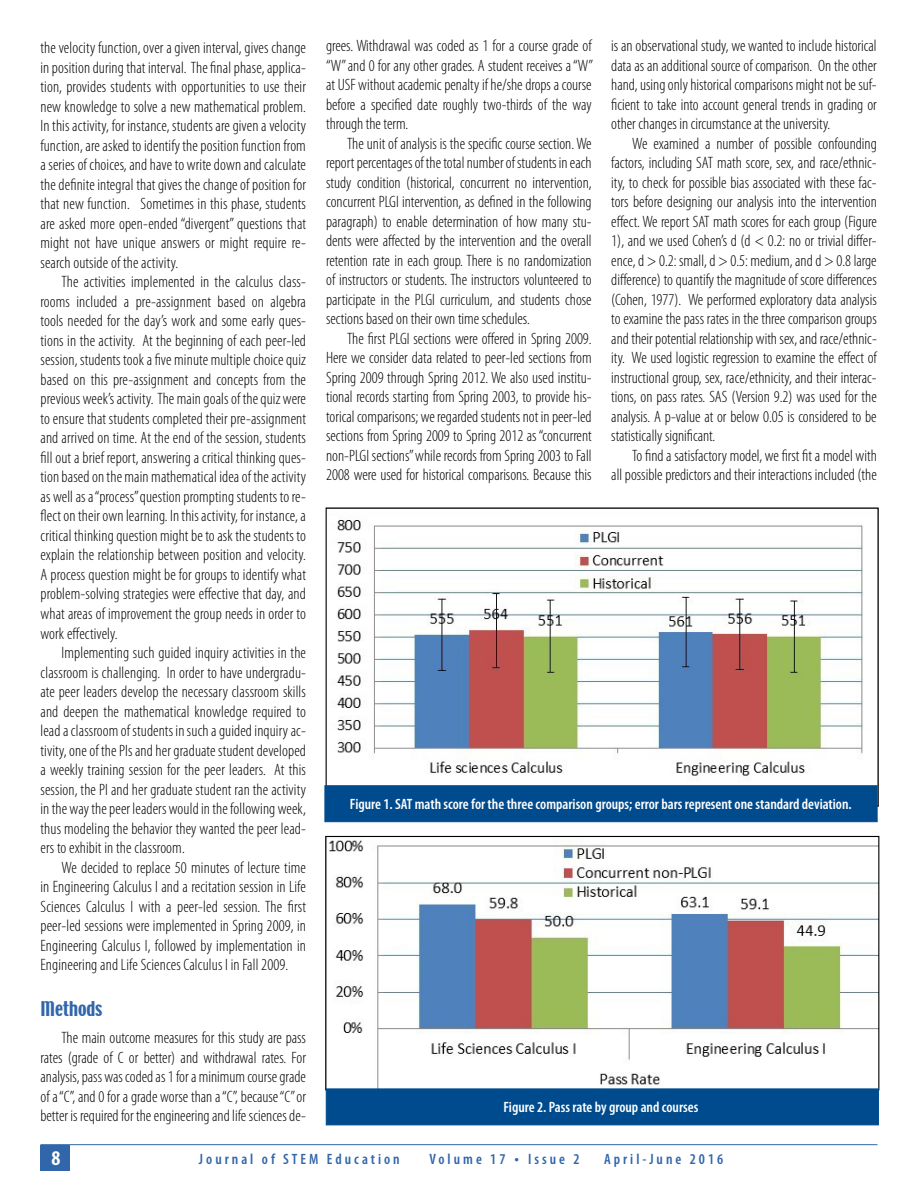
<style>
.page{position:relative;width:918px;height:1188px;background:#fff}
.page>*{position:absolute;margin:0;border:0;box-sizing:border-box;transform-origin:0 0}
.t1{font:700 condensed 21px "Myriad Pro";color:#fff}
.t2{font:18px "Techno";color:#3166aa}
.t3{font:300 condensed 16.5px/19.5px "Myriad Pro";color:#000;text-align:justify}
.t4{font:600 condensed 15px "Myriad Pro";color:#fff}
.t5{font:600 condensed 15px "Myriad Pro";letter-spacing:.2em;color:#3166aa}
.s1{font-size:16.5px}
</style>
<div class="page">
<hr style="left:40px;top:1144px;width:838px;height:1px;background:#3166aa">
<div style="left:40px;top:1145px;width:30px;height:26px;background:#3166aa"></div>
<img style="left:336px;top:520px;width:527px;height:256px">
<div style="left:325px;top:785px;width:553px;height:37px;background:#004b8d;border:1px solid #004b8d"></div>
<img style="left:327px;top:838px;width:550px;height:251px">
<div style="left:326px;top:1089px;width:553px;height:36px;background:#004b8d"></div>
<p class="t3" style="left:40px;top:38px;width:267px">the velocity function, over a given interval, gives change in position during that interval. The final phase, applica&shy;tion, provides students with opportunities to use their new knowledge to solve a new mathematical problem.<br>In this activity, for instance, students are given a velocity function, are asked to identify the position function from a series of choices, and have to write down and calculate the definite integral that gives the change of position for that new function. Sometimes in this phase, students are asked more open-ended “divergent” questions that might not have unique answers or might require re&shy;search outside of the activity.</p>
<p class="t3" style="left:40px;top:272px;width:267px;text-indent:21px">The activities implemented in the calculus class&shy;rooms included a pre-assignment based on algebra tools needed for the day’s work and some early ques&shy;tions in the activity. At the beginning of each peer-led session, students took a five minute multiple choice quiz based on this pre-assignment and concepts from the previous week’s activity. The main goals of the quiz were to ensure that students completed their pre-assignment and arrived on time. At the end of the session, students fill out a brief report, answering a critical thinking ques&shy;tion based on the main mathematical idea of the activity as well as a “process” question prompting students to re&shy;flect on their own learning. In this activity, for instance, a critical thinking question might be to ask the students to explain the relationship between position and velocity.<br>A process question might be for groups to identify what problem-solving strategies were effective that day, and what areas of improvement the group needs in order to work effectively.</p>
<p class="t3" style="left:40px;top:643px;width:267px;text-indent:21px">Implementing such guided inquiry activities in the classroom is challenging. In order to have undergradu&shy;ate peer leaders develop the necessary classroom skills and deepen the mathematical knowledge required to lead a classroom of students in such a guided inquiry ac&shy;tivity, one of the PIs and her graduate student developed a weekly training session for the peer leaders. At this session, the PI and her graduate student ran the activity in the way the peer leaders would in the following week, thus modeling the behavior they wanted the peer lead&shy;ers to exhibit in the classroom.</p>
<p class="t3" style="left:40px;top:857px;width:267px;text-indent:21px">We decided to replace 50 minutes of lecture time in Engineering Calculus I and a recitation session in Life Sciences Calculus I with a peer-led session. The first peer-led sessions were implemented in Spring 2009, in Engineering Calculus I, followed by implementation in Engineering and Life Sciences Calculus I in Fall 2009.</p>
<p class="t2" style="left:40px;top:997px;width:63px">Methods</p>
<p class="t3" style="left:40px;top:1028px;width:267px;text-indent:21px">The main outcome measures for this study are pass rates (grade of C or better) and withdrawal rates. For analysis, pass was coded as 1 for a minimum course grade of a “C”, and 0 for a grade worse than a “C”, because “C” or better is required for the engineering and life sciences de-</p>
<p class="t3" style="left:326px;top:36px;width:269px">grees. Withdrawal was coded as 1 for a course grade of “W” and 0 for any other grades. A student receives a “W” at USF without academic penalty if he/she drops a course before a specified date roughly two-thirds of the way through the term.</p>
<p class="t3" style="left:326px;top:133px;width:267px;text-indent:21px">The unit of analysis is the specific course section. We report percentages of the total number of students in each study condition (historical, concurrent no intervention, concurrent PLGI intervention, as defined in the following paragraph) to enable determination of how many stu&shy;dents were affected by the intervention and the overall retention rate in each group. There is no randomization of instructors or students. The instructors volunteered to participate in the PLGI curriculum, and students chose sections based on their own time schedules.</p>
<p class="t3" style="left:326px;top:329px;width:267px;text-indent:21px">The first PLGI sections were offered in Spring 2009.<br>Here we consider data related to peer-led sections from Spring 2009 through Spring 2012. We also used institu&shy;tional records starting from Spring 2003, to provide his&shy;torical comparisons; we regarded students not in peer-led sections from Spring 2009 to Spring 2012 as “concurrent non-PLGI sections” while records from Spring 2003 to Fall 2008 were used for historical comparisons. Because this</p>
<p class="t3" style="left:611px;top:36px;width:267px">is an observational study, we wanted to include historical data as an additional source of comparison. On the other hand, using only historical comparisons might not be suf&shy;ficient to take into account general trends in grading or other changes in circumstance at the university.</p>
<p class="t3" style="left:611px;top:134px;width:267px;text-indent:21px">We examined a number of possible confounding factors, including SAT math score, sex, and race/ethnic&shy;ity, to check for possible bias associated with these fac&shy;tors before designing our analysis into the intervention effect. We report SAT math scores for each group (Figure 1), and we used Cohen’s d (d &lt; 0.2: no or trivial differ&shy;ence, d &gt; 0.2: small, d &gt; 0.5: medium, and d &gt; 0.8 large difference) to quantify the magnitude of score differences (Cohen, 1977). We performed exploratory data analysis to examine the pass rates in the three comparison groups and their potential relationship with sex, and race/ethnic&shy;ity. We used logistic regression to examine the effect of instructional group, sex, race/ethnicity, and their interac&shy;tions, on pass rates. SAS (Version 9.2) was used for the analysis. A p-value at or below 0.05 is considered to be statistically significant.</p>
<p class="t3" style="left:611px;top:446px;width:267px;text-align:right">To find a satisfactory model, we first fit a model with<br>all possible predictors and their interactions included (the</p>
<p class="t4" style="left:350px;top:795px;width:503px">Figure 1. SAT math score for the three comparison groups; error bars represent one standard deviation.</p>
<p class="t4" style="left:504px;top:1098px;width:196px">Figure 2. Pass rate by group and courses</p>
<p class="t1" style="left:51px;top:1145px;width:10px">8</p>
<p class="t5" style="left:199px;top:1150px;width:202px">Journal of STEM Education</p>
<p class="t5" style="left:429px;top:1150px;width:152px">Volume 17 <span class="s1">•</span> Issue 2</p>
<p class="t5" style="left:604px;top:1150px;width:121px">April-June 2016</p>
</div>
